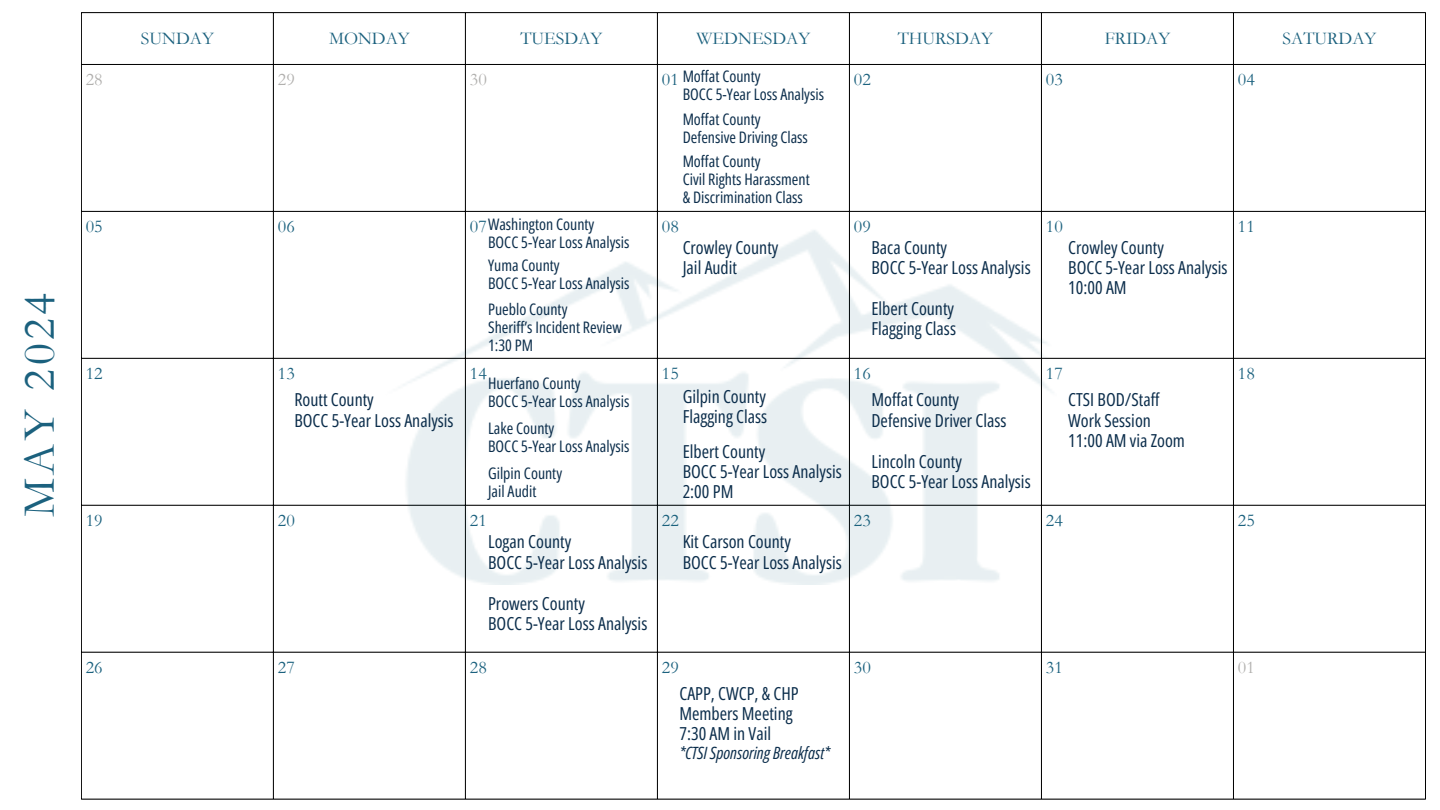
<style>
.page{position:relative;width:1440px;height:810px;background:#fff}
.page>*{position:absolute;margin:0;border:0;box-sizing:border-box;transform-origin:0 0}
.t1{font:46.3px "Garamond";letter-spacing:.075em;color:#1b617e}
.t2{font:18px "Garamond";color:#1b617e}
.t3{font:18px "Garamond";color:#b1b0ae}
.t4{font:17.9px/20.2px "Open Sans Condensed";color:#0b2d4b}
.t5{font:italic 16.9px "Open Sans Condensed";color:#0b2d4b}
.t6{font:15.9px "Open Sans Condensed";color:#0b2d4b}
</style>
<div class="page">
<hr style="left:81px;top:13px;width:1px;height:786px;background:#000">
<hr style="left:273px;top:13px;width:1px;height:786px;background:#000">
<hr style="left:465px;top:13px;width:1px;height:786px;background:#000">
<hr style="left:657px;top:13px;width:1px;height:786px;background:#000">
<hr style="left:849px;top:13px;width:1px;height:786px;background:#000">
<hr style="left:1041px;top:13px;width:1px;height:786px;background:#000">
<hr style="left:1233px;top:13px;width:1px;height:786px;background:#000">
<hr style="left:1425px;top:13px;width:1px;height:786px;background:#000">
<hr style="left:81px;top:12px;width:1345px;height:1px;background:#000">
<hr style="left:81px;top:64px;width:1345px;height:1px;background:#000">
<hr style="left:81px;top:211px;width:1345px;height:1px;background:#000">
<hr style="left:81px;top:358px;width:1345px;height:1px;background:#000">
<hr style="left:81px;top:505px;width:1345px;height:1px;background:#000">
<hr style="left:81px;top:652px;width:1345px;height:1px;background:#000">
<hr style="left:81px;top:799px;width:1345px;height:1px;background:#000">
<img style="left:384px;top:227px;width:673px;height:357px">
<p class="t1" style="left:14px;top:517px;width:225px;rotate:-90deg">MAY 2024</p>
<h1 class="t2" style="left:141px;top:28px;width:75px">SUNDAY</h1>
<p class="t2" style="left:329px;top:28px;width:82px">MONDAY</p>
<p class="t2" style="left:520px;top:28px;width:84px">TUESDAY</p>
<p class="t2" style="left:697px;top:28px;width:115px">WEDNESDAY</p>
<p class="t2" style="left:898px;top:28px;width:97px">THURSDAY</p>
<p class="t2" style="left:1105px;top:28px;width:67px">FRIDAY</p>
<p class="t2" style="left:1283px;top:28px;width:95px">SATURDAY</p>
<p class="t6" style="left:683px;top:65px;width:79px">Moffat County</p>
<p class="t6" style="left:683px;top:83px;width:143px">BOCC 5-Year Loss Analysis</p>
<p class="t6" style="left:683px;top:108px;width:79px">Moffat County</p>
<p class="t6" style="left:683px;top:126px;width:127px">Defensive Driving Class</p>
<p class="t3" style="left:86px;top:69px;width:18px">28</p>
<p class="t3" style="left:278px;top:69px;width:18px">29</p>
<p class="t3" style="left:470px;top:69px;width:18px">30</p>
<p class="t2" style="left:662px;top:69px;width:18px">01</p>
<p class="t2" style="left:854px;top:69px;width:18px">02</p>
<p class="t2" style="left:1046px;top:69px;width:18px">03</p>
<p class="t2" style="left:1238px;top:69px;width:18px">04</p>
<h2 class="t6" style="left:683px;top:150px;width:79px">Moffat County</h2>
<h2 class="t6" style="left:683px;top:168px;width:129px">Civil Rights Harassment</h2>
<h2 class="t6" style="left:683px;top:186px;width:122px">&amp; Discrimination Class</h2>
<p class="t6" style="left:488px;top:213px;width:108px">Washington County</p>
<p class="t6" style="left:488px;top:231px;width:143px">BOCC 5-Year Loss Analysis</p>
<p class="t6" style="left:488px;top:254px;width:73px">Yuma County</p>
<p class="t6" style="left:488px;top:272px;width:143px">BOCC 5-Year Loss Analysis</p>
<p class="t2" style="left:86px;top:216px;width:18px">05</p>
<p class="t2" style="left:278px;top:216px;width:18px">06</p>
<p class="t2" style="left:470px;top:216px;width:18px">07</p>
<p class="t2" style="left:662px;top:216px;width:18px">08</p>
<p class="t2" style="left:854px;top:216px;width:18px">09</p>
<p class="t2" style="left:1046px;top:216px;width:18px">10</p>
<p class="t2" style="left:1238px;top:216px;width:18px">11</p>
<h2 class="t4" style="left:683px;top:237px;width:97px">Crowley County<br>Jail Audit</h2>
<h2 class="t4" style="left:1068px;top:237px;width:161px">Crowley County<br>BOCC 5-Year Loss Analysis<br>10:00 AM</h2>
<p class="t4" style="left:872px;top:237px;width:161px">Baca County<br>BOCC 5-Year Loss Analysis</p>
<h2 class="t6" style="left:488px;top:298px;width:81px">Pueblo County</h2>
<h2 class="t6" style="left:488px;top:316px;width:135px">Sheriff’s Incident Review</h2>
<h2 class="t6" style="left:488px;top:334px;width:47px">1:30 PM</h2>
<p class="t4" style="left:872px;top:298px;width:86px">Elbert County<br>Flagging Class</p>
<p class="t2" style="left:86px;top:363px;width:18px">12</p>
<p class="t2" style="left:278px;top:363px;width:18px">13</p>
<p class="t2" style="left:470px;top:363px;width:18px">14</p>
<p class="t2" style="left:662px;top:363px;width:18px">15</p>
<p class="t2" style="left:854px;top:363px;width:18px">16</p>
<p class="t2" style="left:1046px;top:363px;width:18px">17</p>
<p class="t2" style="left:1238px;top:363px;width:18px">18</p>
<p class="t6" style="left:488px;top:372px;width:94px">Huerfano County</p>
<p class="t6" style="left:488px;top:390px;width:143px">BOCC 5-Year Loss Analysis</p>
<h2 class="t4" style="left:683px;top:386px;width:86px">Gilpin County<br>Flagging Class</h2>
<p class="t4" style="left:872px;top:389px;width:137px">Moffat County<br>Defensive Driver Class</p>
<p class="t4" style="left:1068px;top:389px;width:118px">CTSI BOD/Staff<br>Work Session<br>11:00 AM via Zoom</p>
<p class="t4" style="left:294px;top:389px;width:161px">Routt County<br>BOCC 5-Year Loss Analysis</p>
<h2 class="t6" style="left:488px;top:417px;width:68px">Lake County</h2>
<h2 class="t6" style="left:488px;top:435px;width:143px">BOCC 5-Year Loss Analysis</h2>
<h2 class="t4" style="left:683px;top:441px;width:161px">Elbert County<br>BOCC 5-Year Loss Analysis<br>2:00 PM</h2>
<p class="t4" style="left:872px;top:451px;width:161px">Lincoln County<br>BOCC 5-Year Loss Analysis</p>
<p class="t6" style="left:488px;top:463px;width:75px">Gilpin County</p>
<p class="t6" style="left:488px;top:481px;width:50px">Jail Audit</p>
<p class="t2" style="left:86px;top:510px;width:18px">19</p>
<p class="t2" style="left:278px;top:510px;width:18px">20</p>
<p class="t2" style="left:470px;top:510px;width:18px">21</p>
<p class="t2" style="left:662px;top:510px;width:18px">22</p>
<p class="t2" style="left:854px;top:510px;width:18px">23</p>
<p class="t2" style="left:1046px;top:510px;width:18px">24</p>
<p class="t2" style="left:1238px;top:510px;width:18px">25</p>
<p class="t4" style="left:488px;top:531px;width:161px">Logan County<br>BOCC 5-Year Loss Analysis</p>
<p class="t4" style="left:488px;top:593px;width:161px">Prowers County<br>BOCC 5-Year Loss Analysis</p>
<h2 class="t4" style="left:683px;top:531px;width:161px">Kit Carson County<br>BOCC 5-Year Loss Analysis</h2>
<p class="t2" style="left:86px;top:657px;width:18px">26</p>
<p class="t2" style="left:278px;top:657px;width:18px">27</p>
<p class="t2" style="left:470px;top:657px;width:18px">28</p>
<p class="t2" style="left:662px;top:657px;width:18px">29</p>
<p class="t2" style="left:854px;top:657px;width:18px">30</p>
<p class="t2" style="left:1046px;top:657px;width:18px">31</p>
<p class="t3" style="left:1238px;top:657px;width:18px">01</p>
<p class="t4" style="left:679px;top:683px;width:121px">CAPP, CWCP, &amp; CHP<br>Members Meeting<br>7:30 AM in Vail</p>
<p class="t5" style="left:679px;top:741px;width:152px">*CTSI Sponsoring Breakfast*</p>
</div>
